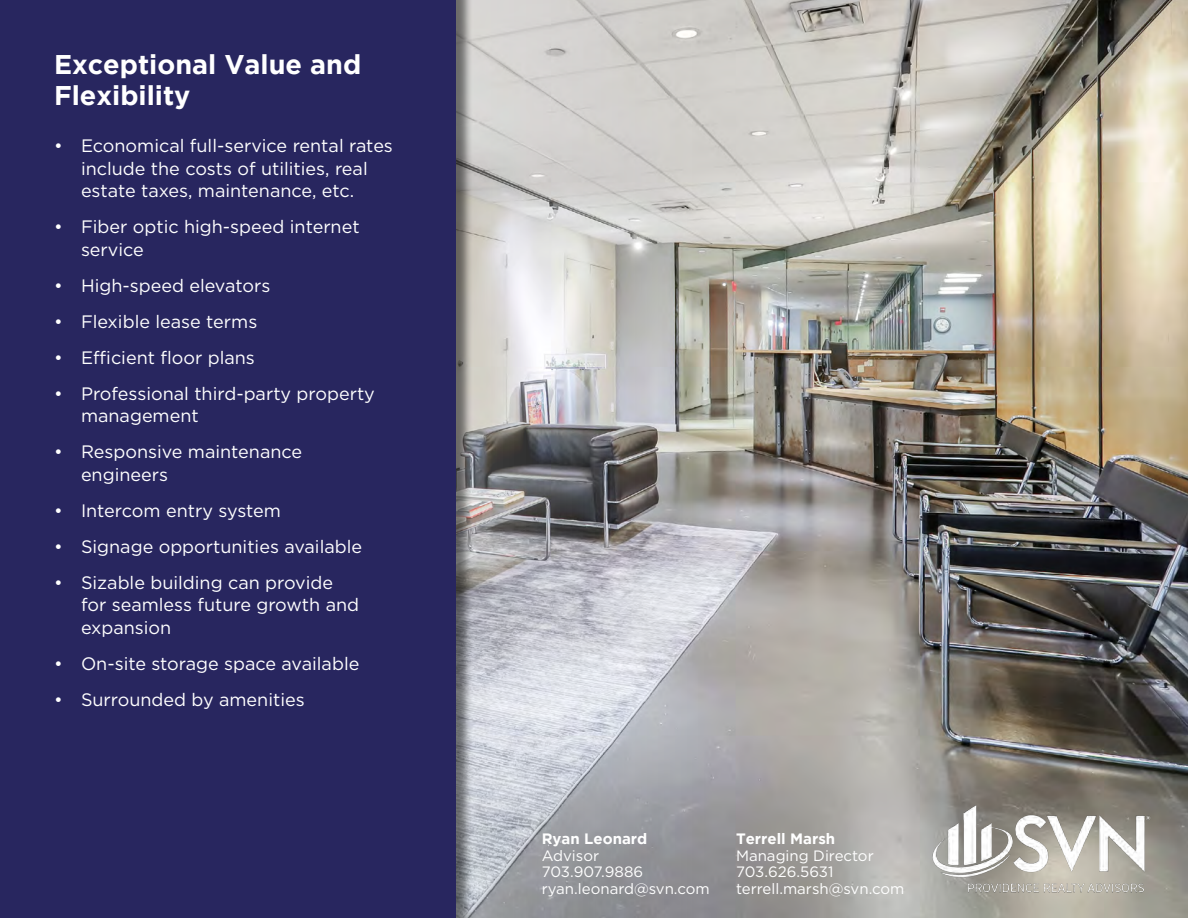
<style>
.page{position:relative;width:1188px;height:918px;background:#fff}
.page>*{position:absolute;margin:0;border:0;box-sizing:border-box;transform-origin:0 0}
.t1{font:700 27px/31.5px "Gotham";color:#fff}
.t2{font:18px/22.5px "Gotham";color:#fff}
.t3{font:15px "Gotham";color:#fff}
.t4{font:700 15px "Gotham";color:#fff}
</style>
<div class="page">
<img style="left:473px;top:0;width:715px;height:918px">
<div style="left:0;top:0;width:473px;height:918px;background:#000;opacity:.5"></div>
<div style="left:0;top:0;width:456px;height:918px;background:#28265f"></div>
<img style="left:931px;top:802px;width:221px;height:92px">
<p class="t1" style="left:54px;top:48px;width:309px">Exceptional Value and<br>Flexibility</p>
<p class="t2" style="left:81px;top:134px;width:313px;text-indent:-27px">• Economical full-service rental rates include the costs of utilities, real estate taxes, maintenance, etc.</p>
<p class="t2" style="left:81px;top:215px;width:280px;text-indent:-27px">• Fiber optic high-speed internet service</p>
<p class="t2" style="left:54px;top:274px;width:218px">• High-speed elevators</p>
<p class="t2" style="left:54px;top:310px;width:205px">• Flexible lease terms</p>
<p class="t2" style="left:54px;top:346px;width:202px">• Efficient floor plans</p>
<p class="t2" style="left:81px;top:382px;width:295px;text-indent:-27px">• Professional third-party property management</p>
<p class="t2" style="left:81px;top:440px;width:223px;text-indent:-27px">• Responsive maintenance engineers</p>
<p class="t2" style="left:54px;top:499px;width:228px">• Intercom entry system</p>
<p class="t2" style="left:54px;top:535px;width:310px">• Signage opportunities available</p>
<p class="t2" style="left:81px;top:571px;width:280px;text-indent:-27px">• Sizable building can provide for seamless future growth and expansion</p>
<p class="t2" style="left:54px;top:652px;width:307px">• On-site storage space available</p>
<p class="t2" style="left:54px;top:688px;width:252px">• Surrounded by amenities</p>
<p class="t4" style="left:542px;top:830px;width:107px">Ryan Leonard</p>
<p class="t3" style="left:542px;top:847px;width:59px">Advisor</p>
<p class="t3" style="left:542px;top:864px;width:103px">703.907.9886</p>
<p class="t3" style="left:542px;top:880px;width:169px">ryan.leonard@svn.com</p>
<p class="t4" style="left:736px;top:830px;width:101px">Terrell Marsh</p>
<p class="t3" style="left:736px;top:847px;width:139px">Managing Director</p>
<p class="t3" style="left:736px;top:864px;width:99px">703.626.5631</p>
<p class="t3" style="left:736px;top:880px;width:170px">terrell.marsh@svn.com</p>
</div>
